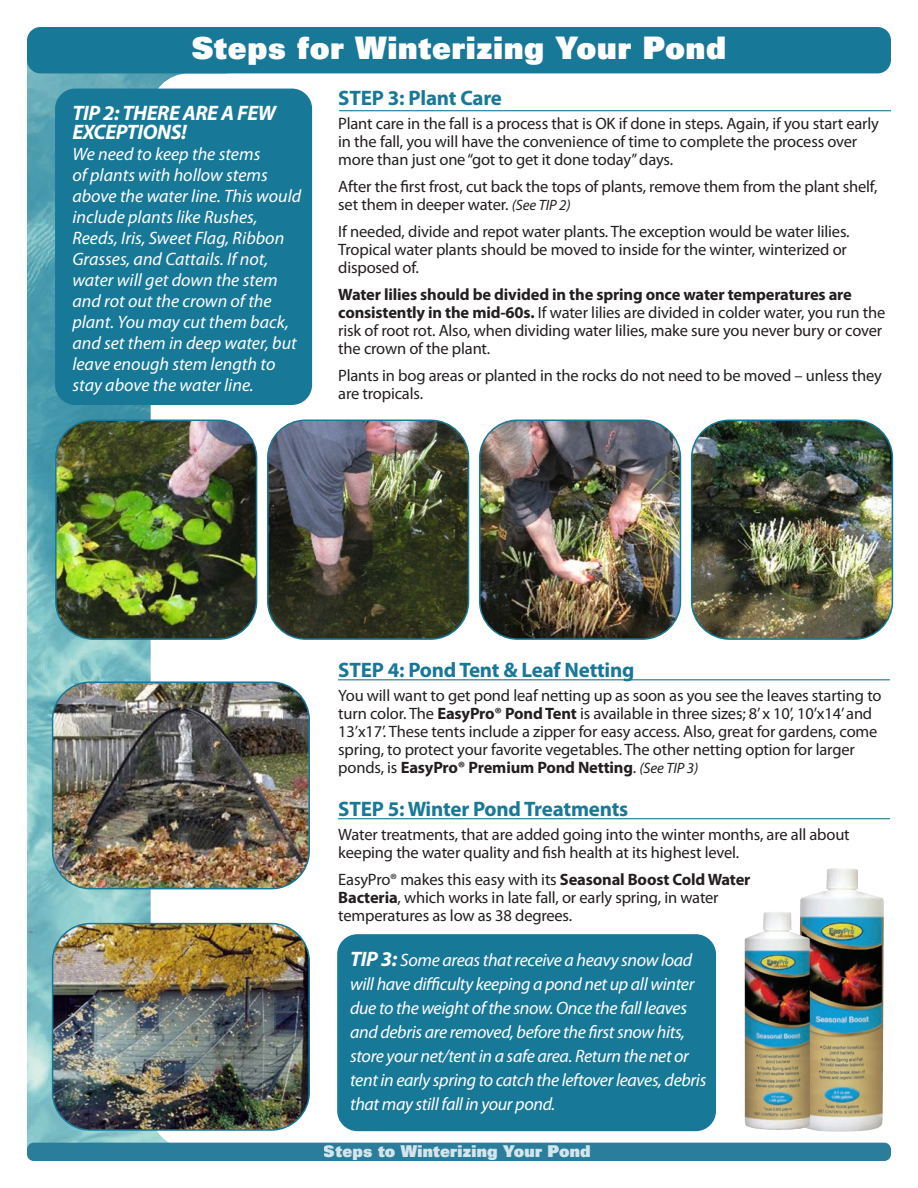
<style>
.page{position:relative;width:918px;height:1188px;background:#fff}
.page>*{position:absolute;margin:0;border:0;box-sizing:border-box;transform-origin:0 0}
.Body_text{font:900 31.2px "Univers 85";letter-spacing:.03em;color:#fff;scale:.96 1}
.t1{font:700 21px "Myriad Pro";letter-spacing:-.01em;color:#187898}
.t2{font:italic 700 21px/19.5px "Myriad Pro";letter-spacing:-.02em;color:#fff}
.t3{font:italic 18px/21px "Myriad Pro";letter-spacing:-.015em;color:#fff}
.t4{font:16.5px/18px "Myriad Pro";letter-spacing:-.01em;color:#231f20}
.t5{font:900 16.35px "Univers 85";letter-spacing:.015em;color:#fff;scale:.96 1}
.s1{font-style:italic;font-size:15px}
.s2{font-weight:700}
.s3{font-weight:700;font-size:21px}
</style>
<div class="page">
<img style="left:27px;top:63px;width:156px;height:1084px">
<div style="left:151px;top:73px;width:749px;height:1075px;background:#fff;border-radius:38px"></div>
<div style="left:27px;top:27px;width:864px;height:46px;background:#187898;border-radius:14px"></div>
<div style="left:27px;top:1143px;width:864px;height:18px;background:#2a7d9b;border-radius:7px"></div>
<img style="left:56px;top:420px;width:201px;height:219px">
<div style="left:55px;top:420px;width:202px;height:220px;border:2px solid #187898;border-radius:38px"></div>
<img style="left:53px;top:682px;width:256px;height:207px">
<div style="left:52px;top:681px;width:258px;height:208px;border:2px solid #187898;border-radius:38px"></div>
<img style="left:53px;top:924px;width:256px;height:206px">
<div style="left:52px;top:923px;width:258px;height:208px;border:2px solid #187898;border-radius:38px"></div>
<hr style="left:339px;top:110px;width:552px;height:1px;background:#187898">
<hr style="left:338px;top:679px;width:552px;height:1px;background:#187898">
<hr style="left:338px;top:818px;width:552px;height:1px;background:#187898">
<div style="left:55px;top:89px;width:257px;height:316px;background:#187898;border-radius:20px"></div>
<div style="left:337px;top:934px;width:379px;height:197px;background:#187898;border-radius:20px"></div>
<img style="left:800px;top:868px;width:84px;height:264px">
<img style="left:744px;top:912px;width:66px;height:218px">
<img style="left:480px;top:420px;width:200px;height:219px">
<div style="left:479px;top:420px;width:202px;height:220px;border:2px solid #187898;border-radius:38px"></div>
<img style="left:268px;top:420px;width:201px;height:219px">
<div style="left:267px;top:420px;width:202px;height:220px;border:2px solid #187898;border-radius:38px"></div>
<img style="left:692px;top:420px;width:200px;height:219px">
<div style="left:691px;top:420px;width:202px;height:220px;border:2px solid #187898;border-radius:38px"></div>
<p class="Body_text" style="left:192px;top:27px;width:558px">Steps for Winterizing Your Pond</p>
<p class="t1" style="left:338px;top:85px;width:165px">STEP 3: Plant Care</p>
<p class="t4" style="left:338px;top:115px;width:542px">Plant care in the fall is a process that is OK if done in steps. Again, if you start early in the fall, you will have the convenience of time to complete the process over more than just one “got to get it done today” days.</p>
<p class="t4" style="left:338px;top:178px;width:541px">After the first frost, cut back the tops of plants, remove them from the plant shelf, set them in deeper water. <span class="s1">(See TIP 2)</span></p>
<p class="t4" style="left:338px;top:223px;width:513px">If needed, divide and repot water plants. The exception would be water lilies.<br>Tropical water plants should be moved to inside for the winter, winterized or disposed of.</p>
<p class="t4" style="left:338px;top:286px;width:549px"><span class="s2">Water lilies should be divided in the spring once water temperatures are consistently in the mid-60s.</span> If water lilies are divided in colder water, you run the risk of root rot. Also, when dividing water lilies, make sure you never bury or cover the crown of the plant.</p>
<p class="t4" style="left:338px;top:367px;width:545px">Plants in bog areas or planted in the rocks do not need to be moved – unless they are tropicals.</p>
<p class="t2" style="left:72px;top:102px;width:205px">TIP 2: THERE ARE A FEW<br>EXCEPTIONS!</p>
<p class="t3" style="left:72px;top:144px;width:230px">We need to keep the stems<br>of plants with hollow stems above the water line. This would include plants like Rushes,<br>Reeds, Iris, Sweet Flag, Ribbon<br>Grasses, and Cattails. If not, water will get down the stem and rot out the crown of the plant. You may cut them back, and set them in deep water, but leave enough stem length to stay above the water line.</p>
<p class="t1" style="left:338px;top:656px;width:298px">STEP 4: Pond Tent &amp; Leaf Netting</p>
<p class="t4" style="left:338px;top:686px;width:545px">You will want to get pond leaf netting up as soon as you see the leaves starting to turn color. The <span class="s2">EasyPro® Pond Tent</span> is available in three sizes; 8’ x 10’, 10’x14’ and 13’x17’. These tents include a zipper for easy access. Also, great for gardens, come spring, to protect your favorite vegetables. The other netting option for larger ponds, is <span class="s2">EasyPro® Premium Pond Netting</span>. <span class="s1">(See TIP 3)</span></p>
<p class="t1" style="left:338px;top:795px;width:292px">STEP 5: Winter Pond Treatments</p>
<p class="t4" style="left:338px;top:825px;width:513px">Water treatments, that are added going into the winter months, are all about keeping the water quality and fish health at its highest level.</p>
<p class="t4" style="left:338px;top:870px;width:414px">EasyPro® makes this easy with its <span class="s2">Seasonal Boost Cold Water<br>Bacteria</span>, which works in late fall, or early spring, in water temperatures as low as 38 degrees.</p>
<p class="t3" style="left:350px;top:948px;width:358px;line-height:24px"><span class="s3">TIP 3:</span> Some areas that receive a heavy snow load will have difficulty keeping a pond net up all winter due to the weight of the snow. Once the fall leaves and debris are removed, before the first snow hits, store your net/tent in a safe area. Return the net or tent in early spring to catch the leftover leaves, debris that may still fall in your pond.</p>
<p class="t5" style="left:324px;top:1140px;width:279px">Steps to Winterizing Your Pond</p>
</div>
